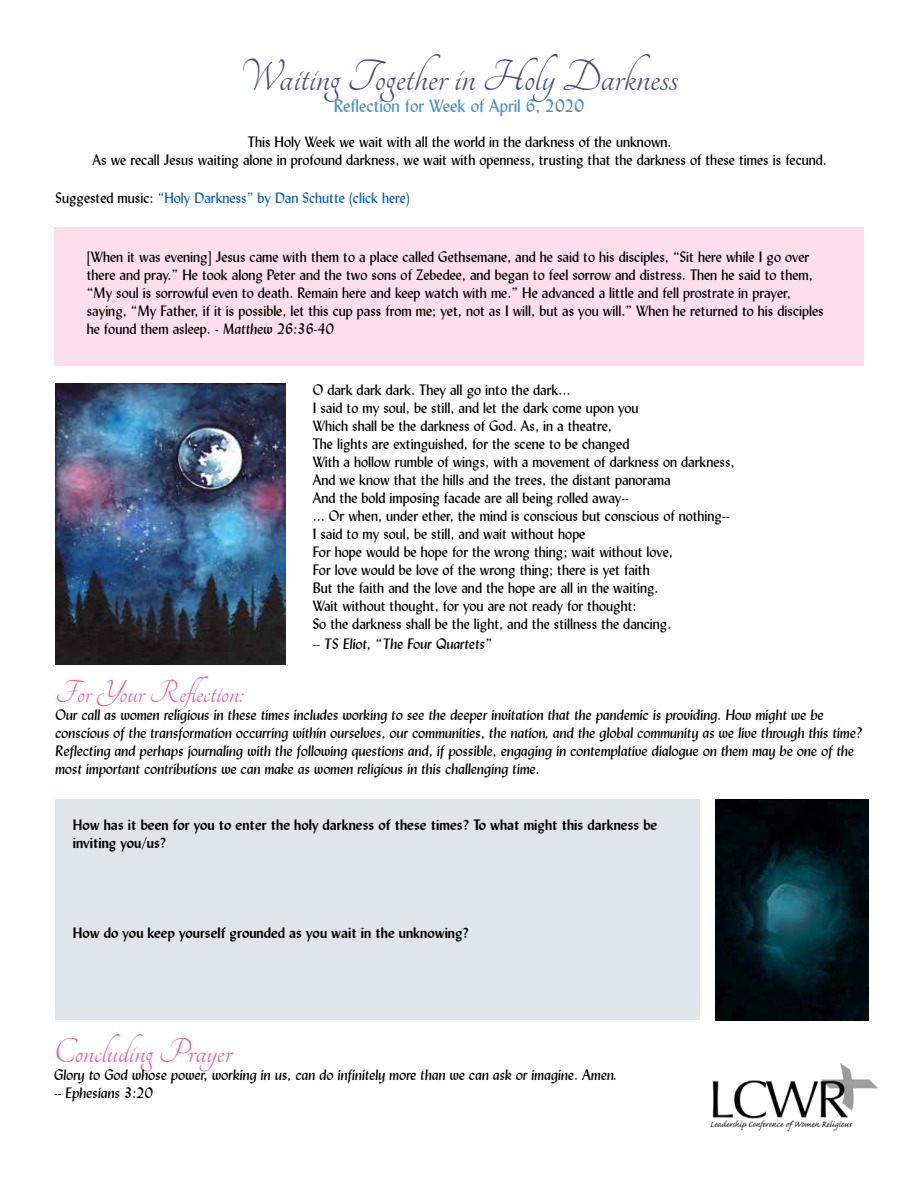
<style>
.page{position:relative;width:918px;height:1188px;background:#fff}
.page>*{position:absolute;margin:0;border:0;box-sizing:border-box;transform-origin:0 0}
.t1{font:48px "Tangerine";color:#434f82}
.t2{font:37.5px "Tangerine";color:#ef5ba1}
.t3{font:34.5px "Tangerine";color:#ef5ba1}
.t4{font:18px "Lydian BT";color:#5292c1}
.t5{font:15px/18px "Lydian BT";color:#000}
.t6{font:italic 15px/18px "Lydian BT";color:#000}
.t7{font:700 15px/18px "Lydian BT";color:#000}
.t8{font:15px "Lydian BT";color:#0563c1}
.s1{color:#000}
.s2{font-style:italic}
</style>
<div class="page">
<div style="left:54px;top:227px;width:810px;height:138px;background:#fcdfeb"></div>
<img style="left:710px;top:1063px;width:168px;height:69px">
<div style="left:56px;top:800px;width:644px;height:220px;background:#dfe5e9"></div>
<img style="left:715px;top:800px;width:154px;height:220px">
<img style="left:55px;top:384px;width:231px;height:281px">
<h1 class="t1" style="left:240px;top:53px;width:440px">Waiting Together in Holy Darkness</h1>
<p class="t4" style="left:334px;top:94px;width:252px">Reflection for Week of April 6, 2020</p>
<p class="t5" style="left:92px;top:133px;width:736px;text-align:center">This Holy Week we wait with all the world in the darkness of the unknown.<br>As we recall Jesus waiting alone in profound darkness, we wait with openness, trusting that the darkness of these times is fecund.</p>
<p class="t8" style="left:56px;top:189px;width:356px"><span class="s1">Suggested music:</span> “Holy Darkness” by Dan Schutte (click here)</p>
<p class="t5" style="left:87px;top:248px;width:738px">[When it was evening] Jesus came with them to a place called Gethsemane, and he said to his disciples, “Sit here while I go over there and pray.” He took along Peter and the two sons of Zebedee, and began to feel sorrow and distress. Then he said to them, “My soul is sorrowful even to death. Remain here and keep watch with me.” He advanced a little and fell prostrate in prayer, saying, “My Father, if it is possible, let this cup pass from me; yet, not as I will, but as you will.” When he returned to his disciples he found them asleep. <span class="s2">- Matthew 26:36-40</span></p>
<p class="t5" style="left:313px;top:381px;width:423px">O dark dark dark. They all go into the dark...<br>I said to my soul, be still, and let the dark come upon you<br>Which shall be the darkness of God. As, in a theatre,<br>The lights are extinguished, for the scene to be changed<br>With a hollow rumble of wings, with a movement of darkness on darkness, And we know that the hills and the trees, the distant panorama<br>And the bold imposing facade are all being rolled away--<br>... Or when, under ether, the mind is conscious but conscious of nothing-- I said to my soul, be still, and wait without hope<br>For hope would be hope for the wrong thing; wait without love,<br>For love would be love of the wrong thing; there is yet faith<br>But the faith and the love and the hope are all in the waiting.<br>Wait without thought, for you are not ready for thought:<br>So the darkness shall be the light, and the stillness the dancing.</p>
<p class="t6" style="left:313px;top:635px;width:181px">-- TS Eliot, “The Four Quartets”</p>
<h3 class="t3" style="left:56px;top:676px;width:190px">For Your Reflection:</h3>
<p class="t6" style="left:56px;top:706px;width:808px">Our call as women religious in these times includes working to see the deeper invitation that the pandemic is providing. How might we be conscious of the transformation occurring within ourselves, our communities, the nation, and the global community as we live through this time?<br>Reflecting and perhaps journaling with the following questions and, if possible, engaging in contemplative dialogue on them may be one of the most important contributions we can make as women religious in this challenging time.</p>
<p class="t7" style="left:73px;top:815px;width:586px">How has it been for you to enter the holy darkness of these times? To what might this darkness be inviting you/us?</p>
<p class="t7" style="left:73px;top:923px;width:398px">How do you keep yourself grounded as you wait in the unknowing?</p>
<h2 class="t2" style="left:54px;top:1033px;width:180px">Concluding Prayer</h2>
<p class="t6" style="left:54px;top:1066px;width:565px">Glory to God whose power, working in us, can do infinitely more than we can ask or imagine. Amen. -- Ephesians 3:20</p>
</div>
